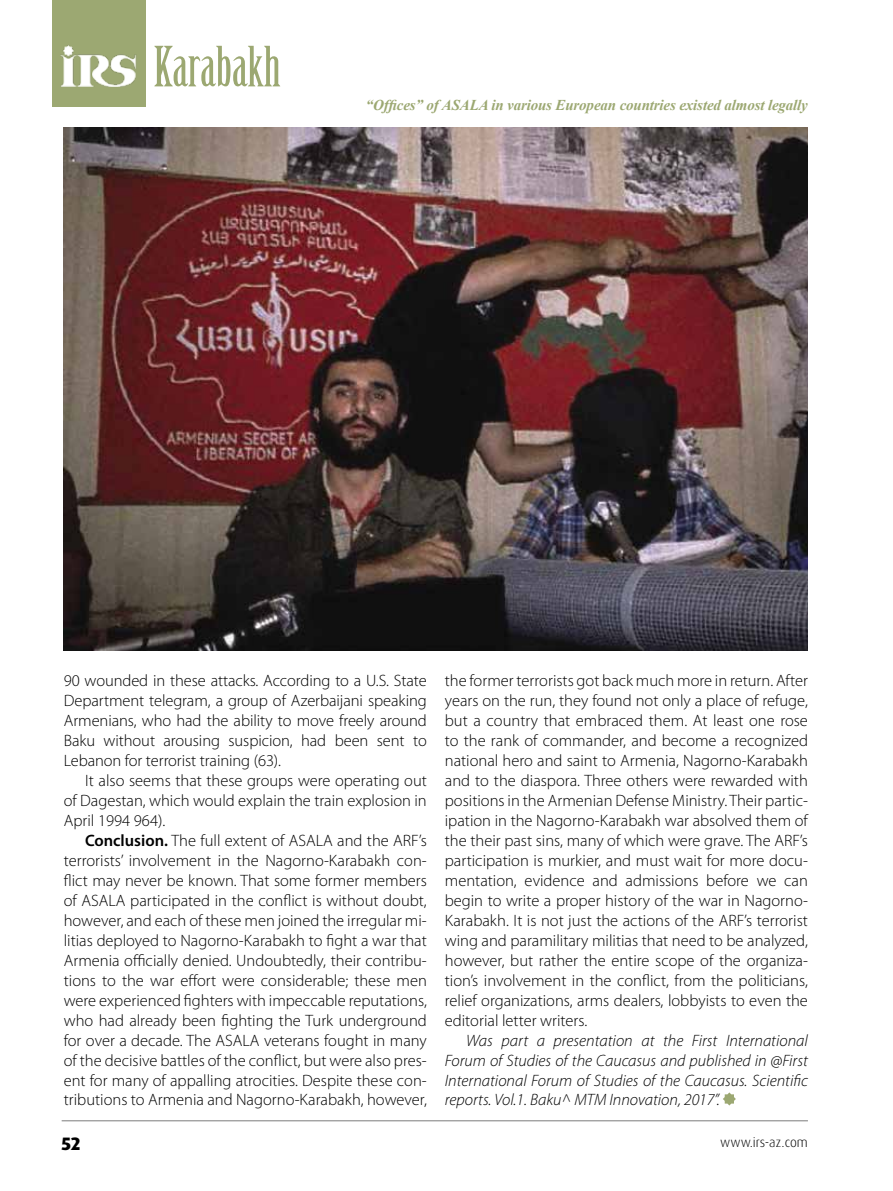
<style>
.page{position:relative;width:893px;height:1191px;background:#fff}
.page>*{position:absolute;margin:0;border:0;box-sizing:border-box;transform-origin:0 0}
.t1{font:54.15px "Birch Std";color:#9ca872}
.t2{font:800 18px "Dax Pro";color:#000}
.t3{font:300 16.5px/20px "Myriad Pro";color:#000;text-align:justify}
.t4{font:italic 300 16.5px/20px "Myriad Pro";color:#000;text-align:justify}
.t5{font:italic 700 15px "Times New Roman";letter-spacing:-.01em;color:#9ca872}
.t6{font:300 13.5px "Dax Pro";color:#000}
.s1{font-weight:600}
</style>
<div class="page">
<hr style="left:62px;top:1120px;width:746px;height:1px;background:#7c7c7c">
<svg style="left:723px;top:1092px;width:13px;height:13px"></svg>
<div style="left:52px;top:0;width:94px;height:106px;background:#9ca872"></div>
<img style="left:60px;top:45px;width:76px;height:41px">
<img style="left:64px;top:128px;width:744px;height:523px">
<h1 class="t1" style="left:154px;top:36px;width:128px">Karabakh</h1>
<p class="t5" style="left:366px;top:94px;width:444px">“Offices” of ASALA in various European countries existed almost legally</p>
<p class="t3" style="left:64px;top:671px;width:365px">90 wounded in these attacks. According to a U.S. State Department telegram, a group of Azerbaijani speaking Armenians, who had the ability to move freely around Baku without arousing suspicion, had been sent to Lebanon for terrorist training (63).</p>
<p class="t3" style="left:64px;top:771px;width:365px;text-indent:21px">It also seems that these groups were operating out of Dagestan, which would explain the train explosion in April 1994 964).</p>
<p class="t3" style="left:64px;top:831px;width:365px;text-indent:21px"><span class="s1">Conclusion.</span> The full extent of ASALA and the ARF’s terrorists’ involvement in the Nagorno-Karabakh con&shy;flict may never be known. That some former members of ASALA participated in the conflict is without doubt, however, and each of these men joined the irregular mi&shy;litias deployed to Nagorno-Karabakh to fight a war that Armenia officially denied. Undoubtedly, their contribu&shy;tions to the war effort were considerable; these men were experienced fighters with impeccable reputations, who had already been fighting the Turk underground for over a decade. The ASALA veterans fought in many of the decisive battles of the conflict, but were also pres&shy;ent for many of appalling atrocities. Despite these con&shy;tributions to Armenia and Nagorno-Karabakh, however,</p>
<p class="t3" style="left:445px;top:671px;width:365px">the former terrorists got back much more in return. After years on the run, they found not only a place of refuge, but a country that embraced them. At least one rose to the rank of commander, and become a recognized national hero and saint to Armenia, Nagorno-Karabakh and to the diaspora. Three others were rewarded with positions in the Armenian Defense Ministry. Their partic&shy;ipation in the Nagorno-Karabakh war absolved them of the their past sins, many of which were grave. The ARF’s participation is murkier, and must wait for more docu&shy;mentation, evidence and admissions before we can begin to write a proper history of the war in Nagorno-Karabakh. It is not just the actions of the ARF’s terrorist wing and paramilitary militias that need to be analyzed, however, but rather the entire scope of the organiza&shy;tion’s involvement in the conflict, from the politicians, relief organizations, arms dealers, lobbyists to even the editorial letter writers.</p>
<p class="t4" style="left:445px;top:1030px;width:365px;text-indent:21px">Was part a presentation at the First International Forum of Studies of the Caucasus and published in @First International Forum of Studies of the Caucasus. Scientific reports. Vol.1. Baku^ MTM Innovation, 2017”.</p>
<p class="t2" style="left:62px;top:1131px;width:20px">52</p>
<p class="t6" style="left:720px;top:1133px;width:89px">www.irs-az.com</p>
</div>
